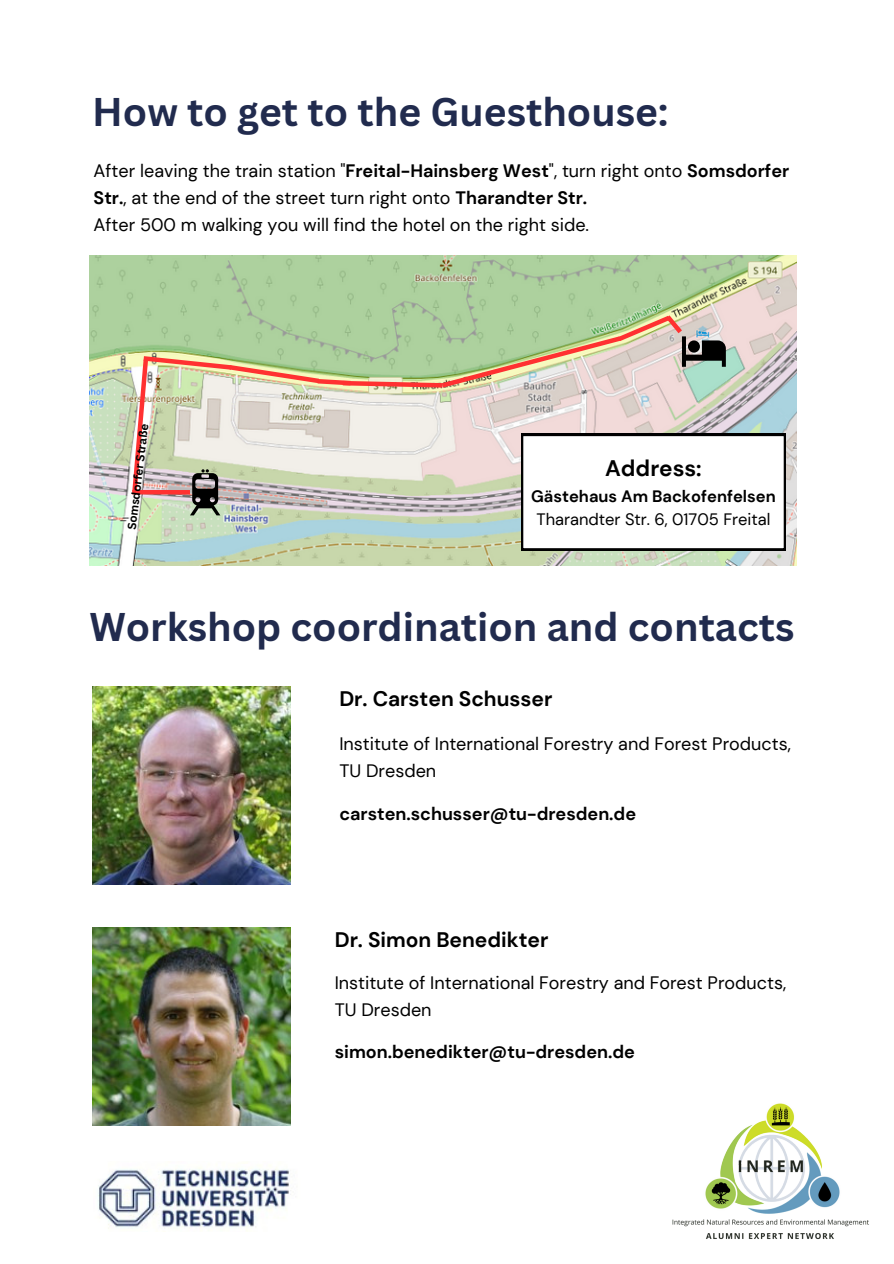
<style>
.page{position:relative;width:894px;height:1264px;background:#fff}
.page>*{position:absolute;margin:0;border:0;box-sizing:border-box;transform-origin:0 0}
.t1{font:700 39px "Canva Sans";color:#212b4e}
.t2{font:700 22.5px "DM Sans";color:#000}
.t3{font:700 21px "DM Sans";color:#000}
.t4{font:18px/27px "DM Sans";color:#000}
.t5{font:700 18px "DM Sans";color:#000}
.t6{font:16.5px "DM Sans";color:#000}
.t7{font:700 16.5px "DM Sans";color:#000}
.t8{font:700 11.55px "Canva Sans";color:#000}
.s1{font-weight:700}
</style>
<div class="page">
<img style="left:92px;top:927px;width:198px;height:197px">
<img style="left:98px;top:1167px;width:193px;height:63px">
<img style="left:92px;top:686px;width:198px;height:198px">
<img style="left:89px;top:255px;width:707px;height:311px">
<svg style="left:130px;top:310px;width:655px;height:240px"></svg>
<img style="left:672px;top:1103px;width:197px;height:137px">
<p class="t1" style="left:92px;top:84px;width:577px">How to get to the Guesthouse:</p>
<p class="t4" style="left:94px;top:157px;width:697px">After leaving the train station "<span class="s1">Freital-Hainsberg West</span>", turn right onto <span class="s1">Somsdorfer<br>Str.</span>, at the end of the street turn right onto <span class="s1">Tharandter Str.</span></p>
<p class="t4" style="left:94px;top:211px;width:497px">After 500 m walking you will find the hotel on the right side.</p>
<p class="t8" style="left:123px;top:529px;width:108px;rotate:-83deg">Somsdorfer Straße</p>
<p class="t2" style="left:605px;top:454px;width:98px">Address:</p>
<p class="t7" style="left:531px;top:486px;width:246px">Gästehaus Am Backofenfelsen</p>
<p class="t6" style="left:536px;top:508px;width:235px">Tharandter Str. 6, 01705 Freital</p>
<p class="t1" style="left:89px;top:599px;width:706px">Workshop coordination and contacts</p>
<p class="t3" style="left:339px;top:685px;width:214px">Dr. Carsten Schusser</p>
<p class="t4" style="left:339px;top:730px;width:453px">Institute of International Forestry and Forest Products,<br>TU Dresden</p>
<p class="t5" style="left:339px;top:801px;width:298px">carsten.schusser@tu-dresden.de</p>
<p class="t3" style="left:334px;top:926px;width:215px">Dr. Simon Benedikter</p>
<p class="t4" style="left:334px;top:969px;width:453px">Institute of International Forestry and Forest Products,<br>TU Dresden</p>
<p class="t5" style="left:334px;top:1039px;width:301px">simon.benedikter@tu-dresden.de</p>
</div>
